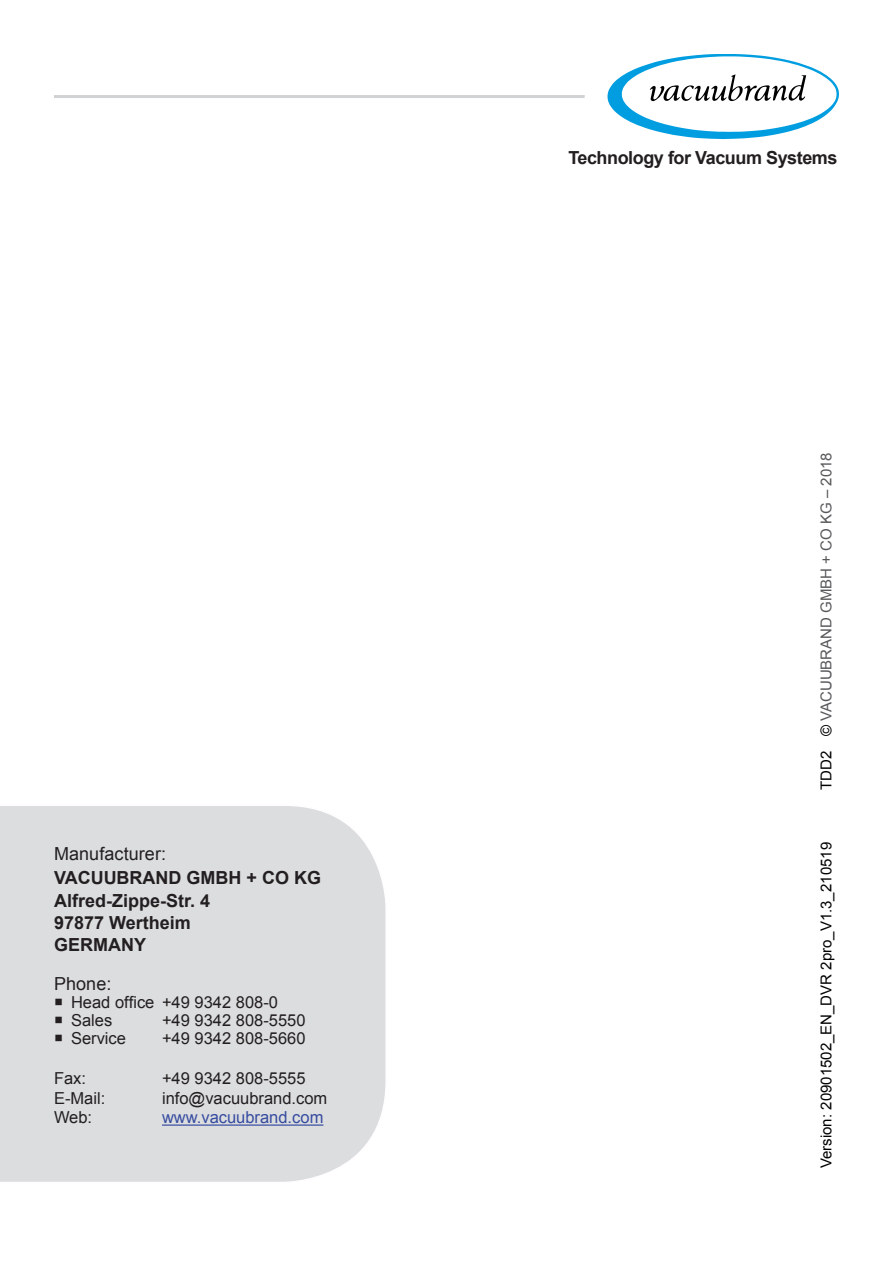
<style>
.page{position:relative;width:893px;height:1263px;background:#fff}
.page>*{position:absolute;margin:0;border:0;box-sizing:border-box;transform-origin:0 0}
.t1{font:700 18px/22.2px "Arial";color:#231f20}
.t2{font:700 18px "Arial";letter-spacing:-.025em;color:#231f20}
.t3{font:18px "Arial";letter-spacing:.005em;color:#231f20}
.t4{font:16.5px/18px "Arial";color:#231f20}
.t5{font:16.5px "Arial";color:#374ca0}
.t6{font:15px "Arial";color:#000200}
.t7{font:15px "Arial";color:#57585a}
.s1{color:#000200}
</style>
<div class="page">
<div style="left:0;top:806px;width:386px;height:376px;background:#dcdddf"></div>
<hr style="left:162px;top:1124px;width:161px;height:2px;background:#374ca0">
<hr style="left:54px;top:95px;width:531px;height:3px;background:#d1d2d4">
<svg style="left:607px;top:54px;width:232px;height:85px"></svg>
<svg style="left:55px;top:999px;width:7px;height:6px"></svg>
<svg style="left:55px;top:1017px;width:7px;height:6px"></svg>
<svg style="left:55px;top:1035px;width:7px;height:6px"></svg>
<p class="t3" style="left:54px;top:842px;width:114px">Manufacturer:</p>
<p class="t1" style="left:54px;top:867px;width:269px">VACUUBRAND GMBH + CO KG<br>Alfred‑Zippe‑Str. 4<br>97877 Wertheim<br>GERMANY</p>
<p class="t3" style="left:54px;top:972px;width:59px">Phone:</p>
<p class="t4" style="left:71px;top:993px;width:209px">Head office +49 9342 808‑0<br>Sales</p>
<p class="t4" style="left:162px;top:1011px;width:145px">+49 9342 808‑5550</p>
<p class="t4" style="left:71px;top:1029px;width:57px">Service</p>
<p class="t4" style="left:162px;top:1029px;width:145px">+49 9342 808‑5660</p>
<p class="t4" style="left:54px;top:1069px;width:34px">Fax:</p>
<p class="t4" style="left:162px;top:1069px;width:145px">+49 9342 808‑5555</p>
<p class="t4" style="left:54px;top:1089px;width:53px">E‑Mail:</p>
<p class="t4" style="left:162px;top:1089px;width:167px">info@vacuubrand.com</p>
<p class="t4" style="left:54px;top:1109px;width:40px">Web:</p>
<p class="t5" style="left:162px;top:1107px;width:163px">www.vacuubrand.com</p>
<p class="t2" style="left:568px;top:145px;width:271px">Technology for Vacuum Systems</p>
<p class="t7" style="left:816px;top:790px;width:339px;rotate:-90deg"><span class="s1">TDD2 ©</span> VACUUBRAND GMBH + CO KG – 2018</p>
<p class="t6" style="left:816px;top:1168px;width:328px;rotate:-90deg">Version: 20901502_EN_DVR 2pro_V1.3_210519</p>
</div>
